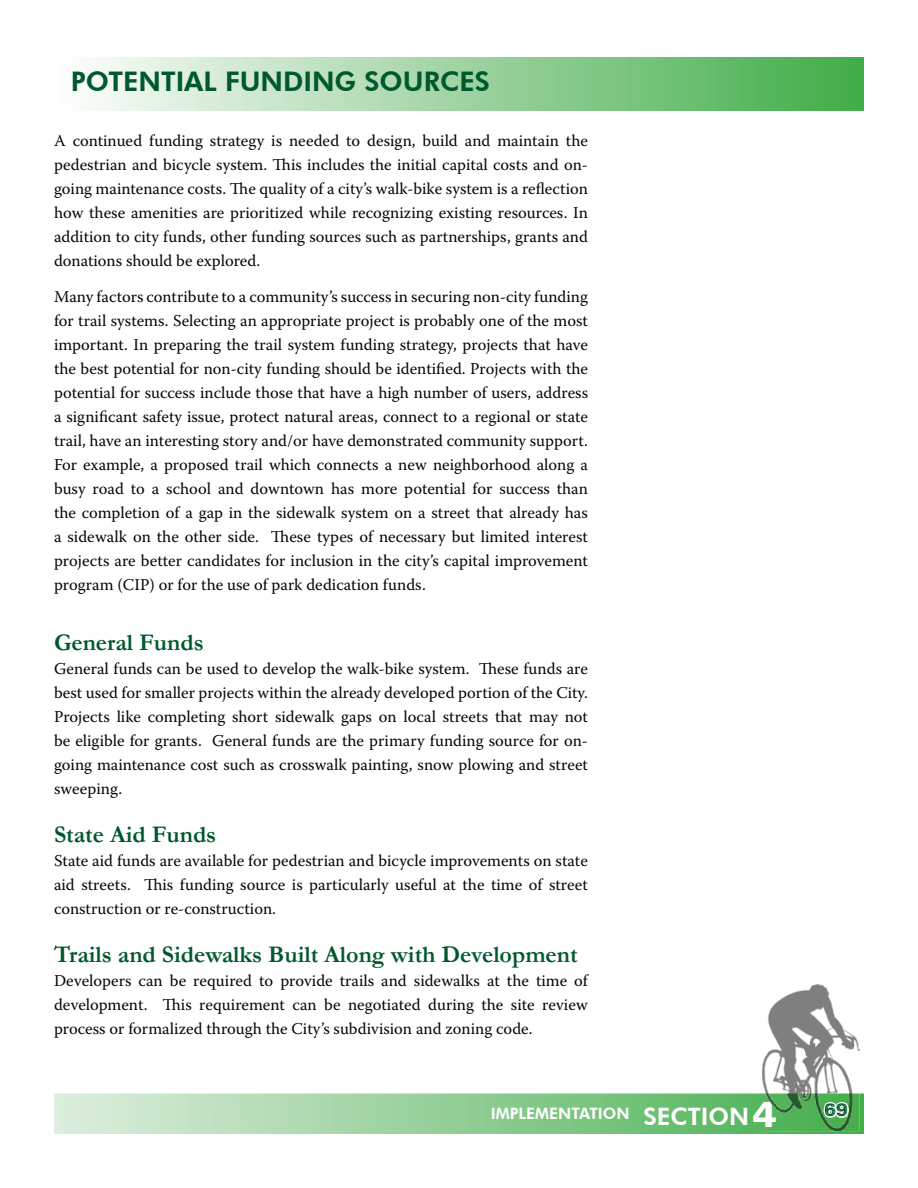
<style>
.page{position:relative;width:918px;height:1188px;background:#fff}
.page>*{position:absolute;margin:0;border:0;box-sizing:border-box;transform-origin:0 0}
.t1{font:900 36px "Univers";color:#fff}
.t2{font:800 27px "Futura BT";color:#00582d}
.t3{font:700 24px "Garamond";color:#00582d}
.t4{font:900 18px "Univers";color:#00582d}
.t5{font:16.5px/24px "Warnock Pro";color:#040809;text-align:justify}
.t6{font:800 15.75px "Futura BT";color:#fff}
.s1{font-size:24px}
</style>
<div class="page">
<svg style="left:54px;top:1093px;width:810px;height:41px;background:#9ad29e"></svg>
<div style="left:55px;top:58px;width:808px;height:52px;background:linear-gradient(to right,#fffcfe,#41ad49)"></div>
<img style="left:762px;top:984px;width:98px;height:147px">
<img style="left:762px;top:1101px;width:14px;height:26px">
<img style="left:824px;top:1102px;width:1px;height:16px">
<img style="left:825px;top:1102px;width:24px;height:16px">
<img style="left:825px;top:1103px;width:11px;height:14px">
<img style="left:836px;top:1103px;width:11px;height:14px">
<h2 class="t2" style="left:71px;top:65px;width:421px">POTENTIAL FUNDING SOURCES</h2>
<p class="t5" style="left:54px;top:130px;width:536px">A continued funding strategy is needed to design, build and maintain the pedestrian and bicycle system. This includes the initial capital costs and on&shy;going maintenance costs. The quality of a city’s walk-bike system is a reflection how these amenities are prioritized while recognizing existing resources. In addition to city funds, other funding sources such as partnerships, grants and donations should be explored.</p>
<p class="t5" style="left:54px;top:286px;width:536px">Many factors contribute to a community’s success in securing non-city funding for trail systems. Selecting an appropriate project is probably one of the most important. In preparing the trail system funding strategy, projects that have the best potential for non-city funding should be identified. Projects with the potential for success include those that have a high number of users, address a significant safety issue, protect natural areas, connect to a regional or state trail, have an interesting story and/or have demonstrated community support.<br>For example, a proposed trail which connects a new neighborhood along a busy road to a school and downtown has more potential for success than the completion of a gap in the sidewalk system on a street that already has a sidewalk on the other side. These types of necessary but limited interest projects are better candidates for inclusion in the city’s capital improvement program (CIP) or for the use of park dedication funds.</p>
<h3 class="t3" style="left:54px;top:629px;width:151px">General Funds</h3>
<p class="t5" style="left:54px;top:658px;width:536px">General funds can be used to develop the walk-bike system. These funds are best used for smaller projects within the already developed portion of the City.<br>Projects like completing short sidewalk gaps on local streets that may not be eligible for grants. General funds are the primary funding source for on&shy;going maintenance cost such as crosswalk painting, snow plowing and street sweeping.</p>
<h3 class="t3" style="left:54px;top:821px;width:164px">State Aid Funds</h3>
<p class="t5" style="left:54px;top:850px;width:535px">State aid funds are available for pedestrian and bicycle improvements on state aid streets. This funding source is particularly useful at the time of street construction or re-construction.</p>
<h3 class="t3" style="left:54px;top:941px;width:525px">Trails and Sidewalks Built Along with Development</h3>
<p class="t5" style="left:54px;top:970px;width:535px">Developers can be required to provide trails and sidewalks at the time of development. This requirement can be negotiated during the site review process or formalized through the City’s subdivision and zoning code.</p>
<h1 class="t1" style="left:753px;top:1101px;width:26px">4</h1>
<p class="t4" style="left:824px;top:1103px;width:26px">69</p>
<p class="t6" style="left:491px;top:1103px;width:260px">IMPLEMENTATION <span class="s1">SECTION</span></p>
</div>
